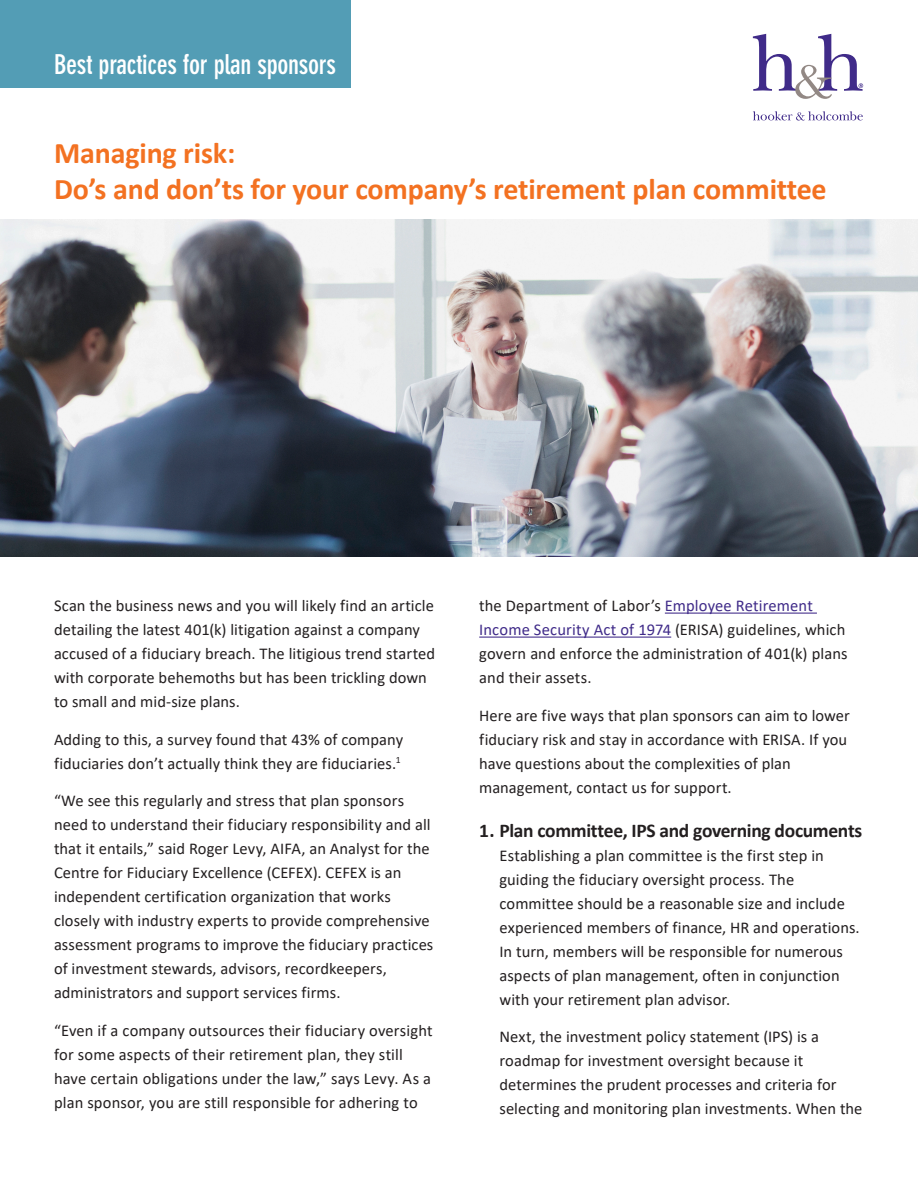
<style>
.page{position:relative;width:918px;height:1188px;background:#fff}
.page>*{position:absolute;margin:0;border:0;box-sizing:border-box;transform-origin:0 0}
.t1{font:700 30px/36px "Calibri";letter-spacing:-.005em;color:#f37121}
.t2{font:700 condensed 27px "DIN Neuzeit Grotesk Std";letter-spacing:-.01em;color:#fff}
.t3{font:700 19.5px "Calibri";letter-spacing:-.02em;color:#231f20}
.t4{font:16.5px/24px "Calibri";letter-spacing:.005em;color:#231f20}
.s1{color:#402b89}
</style>
<div class="page">
<hr style="left:665px;top:613px;width:152px;height:1px;background:#402b89">
<hr style="left:479px;top:637px;width:192px;height:1px;background:#402b89">
<div style="left:0;top:0;width:351px;height:88px;background:#539db5"></div>
<svg style="left:753px;top:111px;width:110px;height:10px"></svg>
<svg style="left:753px;top:34px;width:110px;height:65px"></svg>
<img style="left:0;top:219px;width:918px;height:338px">
<p class="t2" style="left:54px;top:49px;width:283px">Best practices for plan sponsors</p>
<p class="t1" style="left:54px;top:134px;width:774px">Managing risk:<br>Do’s and don’ts for your company’s retirement plan committee</p>
<p class="t4" style="left:54px;top:593px;width:383px">Scan the business news and you will likely find an article detailing the latest 401(k) litigation against a company accused of a fiduciary breach. The litigious trend started with corporate behemoths but has been trickling down to small and mid-size plans.</p>
<p class="t4" style="left:54px;top:727px;width:351px">Adding to this, a survey found that 43% of company fiduciaries don’t actually think they are fiduciaries.<sup>1</sup></p>
<p class="t4" style="left:54px;top:788px;width:381px">“We see this regularly and stress that plan sponsors need to understand their fiduciary responsibility and all that it entails,” said Roger Levy, AIFA, an Analyst for the Centre for Fiduciary Excellence (CEFEX). CEFEX is an independent certification organization that works closely with industry experts to provide comprehensive assessment programs to improve the fiduciary practices of investment stewards, advisors, recordkeepers, administrators and support services firms.</p>
<p class="t4" style="left:54px;top:1018px;width:380px">“Even if a company outsources their fiduciary oversight for some aspects of their retirement plan, they still have certain obligations under the law,” says Levy. As a plan sponsor, you are still responsible for adhering to</p>
<p class="t4" style="left:479px;top:593px;width:370px">the Department of Labor’s <span class="s1">Employee Retirement Income Security Act of 1974</span> (ERISA) guidelines, which govern and enforce the administration of 401(k) plans and their assets.</p>
<p class="t4" style="left:479px;top:703px;width:372px">Here are five ways that plan sponsors can aim to lower fiduciary risk and stay in accordance with ERISA. If you have questions about the complexities of plan management, contact us for support.</p>
<p class="t3" style="left:479px;top:817px;width:385px">1. Plan committee, IPS and governing documents</p>
<p class="t4" style="left:499px;top:843px;width:362px">Establishing a plan committee is the first step in guiding the fiduciary oversight process. The committee should be a reasonable size and include experienced members of finance, HR and operations.<br>In turn, members will be responsible for numerous aspects of plan management, often in conjunction with your retirement plan advisor.</p>
<p class="t4" style="left:499px;top:1025px;width:365px">Next, the investment policy statement (IPS) is a roadmap for investment oversight because it determines the prudent processes and criteria for selecting and monitoring plan investments. When the</p>
</div>
